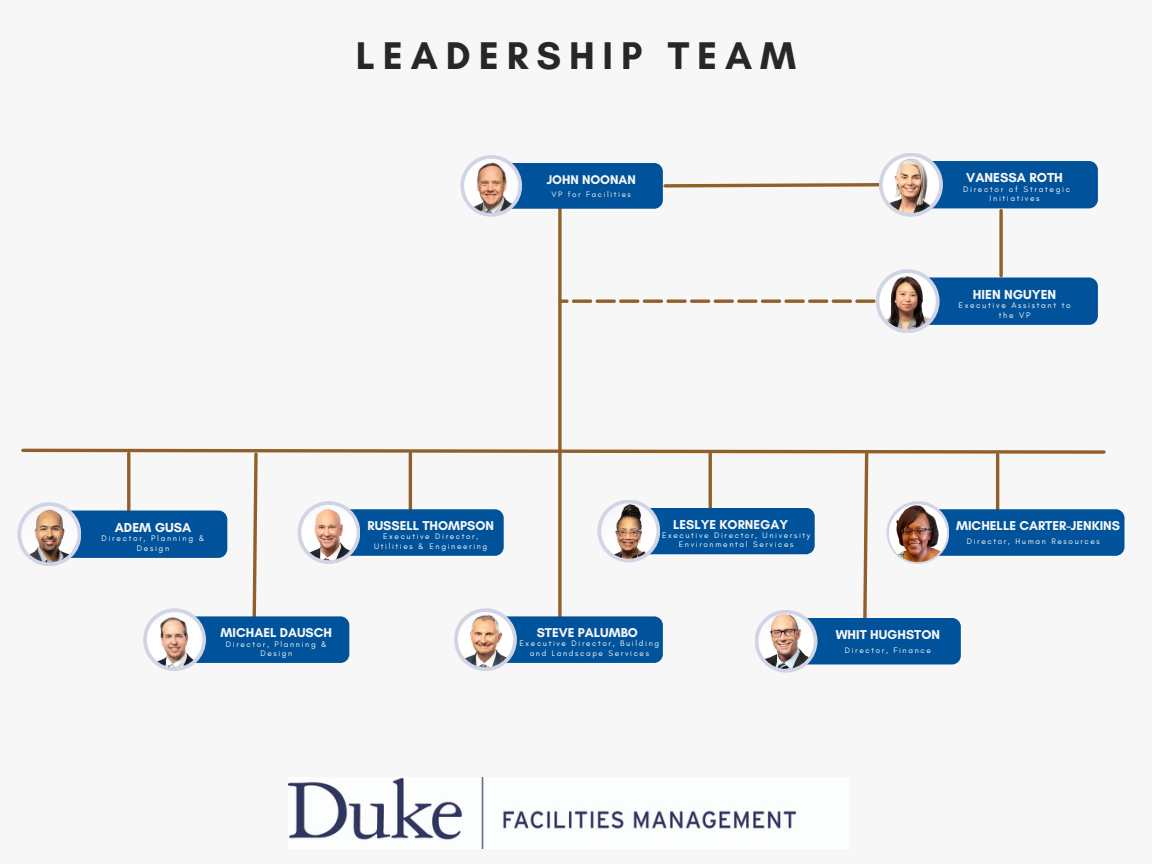
<style>
.page{position:relative;width:1152px;height:864px;background:#f7f7f7}
.page>*{position:absolute;margin:0;border:0;box-sizing:border-box;transform-origin:0 0}
.t1{font:700 39.3px "Glacial Indifference";letter-spacing:.2em;color:#282727}
.t2{font:700 13.35px "Glacial Indifference";color:#f7f7f7}
.t3{font:700 13.05px "Glacial Indifference";color:#f7f7f7}
.t4{font:700 12.9px "Glacial Indifference";color:#f7f7f7}
.t5{font:8.25px/9.3px "Glacial Indifference";letter-spacing:.2em;color:#f7f7f7;text-align:center}
.t6{font:8.1px/9.1px "Glacial Indifference";letter-spacing:.2em;color:#f7f7f7;text-align:center}
.t7{font:7.95px "Glacial Indifference";letter-spacing:.2em;color:#f7f7f7}
</style>
<div class="page">
<svg style="left:558px;top:209px;width:4px;height:238px"></svg>
<div style="left:476px;top:163px;width:187px;height:46px;background:#00539b;border-radius:9px"></div>
<svg style="left:460px;top:155px;width:62px;height:62px"></svg>
<img style="left:464px;top:159px;width:54px;height:54px;border-radius:50%">
<svg style="left:999px;top:211px;width:4px;height:65px"></svg>
<svg style="left:662px;top:181px;width:217px;height:8px"></svg>
<svg style="left:21px;top:447px;width:1085px;height:180px"></svg>
<div style="left:34px;top:511px;width:193px;height:47px;background:#00539b;border-radius:9px"></div>
<div style="left:17px;top:502px;width:64px;height:64px;background:#d0d4e4;border-radius:50%"></div>
<img style="left:21px;top:506px;width:57px;height:56px;border-radius:50%">
<div style="left:314px;top:509px;width:190px;height:47px;background:#00539b;border-radius:9px"></div>
<div style="left:298px;top:501px;width:62px;height:63px;background:#d0d4e4;border-radius:50%"></div>
<img style="left:301px;top:505px;width:56px;height:55px;border-radius:50%">
<div style="left:613px;top:508px;width:202px;height:46px;background:#00539b;border-radius:9px"></div>
<div style="left:597px;top:500px;width:63px;height:62px;background:#d0d4e4;border-radius:50%"></div>
<img style="left:601px;top:503px;width:56px;height:56px;border-radius:50%">
<div style="left:159px;top:616px;width:190px;height:47px;background:#00539b;border-radius:9px"></div>
<svg style="left:143px;top:608px;width:63px;height:63px"></svg>
<img style="left:147px;top:612px;width:55px;height:55px;border-radius:50%">
<img style="left:289px;top:778px;width:507px;height:70px">
<div style="left:470px;top:616px;width:193px;height:47px;background:#00539b;border-radius:9px"></div>
<svg style="left:454px;top:608px;width:63px;height:63px"></svg>
<img style="left:458px;top:612px;width:55px;height:55px;border-radius:50%">
<div style="left:903px;top:509px;width:222px;height:47px;background:#00539b;border-radius:9px"></div>
<div style="left:887px;top:501px;width:62px;height:63px;background:#d0d4e4;border-radius:50%"></div>
<img style="left:889px;top:504px;width:58px;height:58px;border-radius:50%">
<div style="left:771px;top:618px;width:190px;height:46px;background:#00539b;border-radius:9px"></div>
<div style="left:755px;top:610px;width:63px;height:63px;background:#d0d4e4;border-radius:50%"></div>
<img style="left:758px;top:614px;width:56px;height:55px;border-radius:50%">
<div style="left:904px;top:277px;width:194px;height:48px;background:#00539b;border-radius:9px"></div>
<div style="left:876px;top:269px;width:64px;height:64px;background:#d0d4e4;border-radius:50%"></div>
<img style="left:879px;top:273px;width:57px;height:56px;border-radius:50%">
<div style="left:904px;top:161px;width:194px;height:47px;background:#00539b;border-radius:9px"></div>
<svg style="left:558px;top:300px;width:318px;height:3px"></svg>
<svg style="left:879px;top:153px;width:64px;height:64px"></svg>
<img style="left:883px;top:157px;width:56px;height:56px;border-radius:50%">
<p class="t1" style="left:356px;top:32px;width:442px">LEADERSHIP TEAM</p>
<p class="t4" style="left:547px;top:171px;width:91px">JOHN NOONAN</p>
<p class="t7" style="left:552px;top:190px;width:81px">VP for Facilities</p>
<p class="t2" style="left:966px;top:170px;width:98px">VANESSA ROTH</p>
<p class="t5" style="left:963px;top:184px;width:108px">Director of Strategic<br>Initiatives</p>
<p class="t2" style="left:973px;top:286px;width:85px">HIEN NGUYEN</p>
<p class="t5" style="left:958px;top:301px;width:114px">Executive Assistant to the VP</p>
<p class="t2" style="left:115px;top:519px;width:78px">ADEM GUSA</p>
<p class="t5" style="left:102px;top:534px;width:104px">Director, Planning &amp;<br>Design</p>
<p class="t3" style="left:221px;top:625px;width:113px">MICHAEL DAUSCH</p>
<p class="t6" style="left:226px;top:639px;width:102px">Director, Planning &amp;<br>Design</p>
<p class="t3" style="left:367px;top:518px;width:128px">RUSSELL THOMPSON</p>
<p class="t6" style="left:374px;top:532px;width:115px">Executive Director,<br>Utilities &amp; Engineering</p>
<p class="t3" style="left:673px;top:516px;width:117px">LESLYE KORNEGAY</p>
<p class="t6" style="left:662px;top:530px;width:150px">Executive Director, University<br>Environmental Services</p>
<p class="t3" style="left:956px;top:518px;width:165px">MICHELLE CARTER-JENKINS</p>
<p class="t6" style="left:967px;top:537px;width:135px">Director, Human Resources</p>
<p class="t3" style="left:537px;top:625px;width:103px">STEVE PALUMBO</p>
<p class="t6" style="left:519px;top:639px;width:141px">Executive Director, Building and Landscape Services</p>
<p class="t3" style="left:836px;top:627px;width:106px">WHIT HUGHSTON</p>
<p class="t6" style="left:845px;top:645px;width:88px">Director, Finance</p>
</div>
